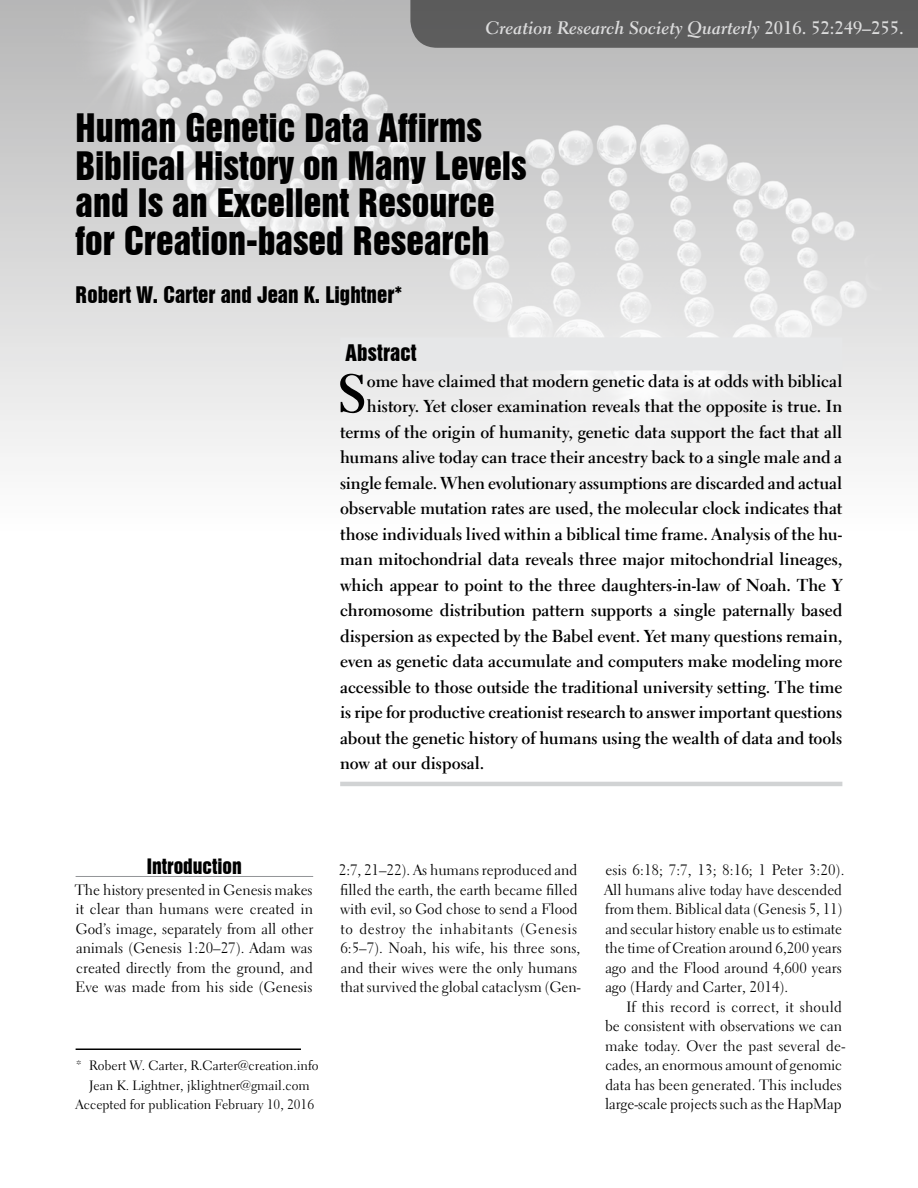
<style>
.page{position:relative;width:918px;height:1188px;background:#fff}
.page>*{position:absolute;margin:0;border:0;box-sizing:border-box;transform-origin:0 0}
.t1{font:700 53.55px "Electra LH";color:#000}
.t2{font:36px/37.5px "Swiss 921 BT Regular A";color:#000}
.t3{font:21px "Swiss 921 BT Regular A";color:#000}
.t4{font:19.5px "Swiss 921 BT Regular A";color:#000}
.t5{font:18px "Electra LH Bold Cursive";color:#fff}
.t6{font:700 17.25px "Electra LH";letter-spacing:-.005em;color:#000}
.t7{font:15px/19.5px "Electra LH";color:#000}
.t8{font:13.5px/19.5px "Electra LH";color:#000;text-align:center}
.s1{font-family:"Electra LH";font-weight:700}
</style>
<div class="page">
<img style="left:0;top:0;width:918px;height:463px">
<hr style="left:76px;top:876px;width:237px;height:1px;background:#939598">
<div style="left:410px;top:0;width:508px;height:48px;background:#5c5c5c"></div>
<div style="left:340px;top:337px;width:502px;height:33px;background:#e6e7e8"></div>
<hr style="left:340px;top:782px;width:502px;height:4px;background:#d1d3d4">
<hr style="left:76px;top:1048px;width:225px;height:2px;background:#000">
<p class="t5" style="left:486px;top:17px;width:420px">Creation Research Society Quarterly <span class="s1">2016. 52:249–255.</span></p>
<h2 class="t2" style="left:76px;top:109px;width:453px">Human Genetic Data Affirms<br>Biblical History on Many Levels and Is an Excellent Resource for Creation-based Research</h2>
<p class="t3" style="left:76px;top:281px;width:328px">Robert W. Carter and Jean K. Lightner*</p>
<p class="t3" style="left:346px;top:339px;width:73px">Abstract</p>
<h1 class="t1" style="left:337px;top:360px;width:31px">S</h1>
<p class="t6" style="left:367px;top:370px;width:477px">ome have claimed that modern genetic data is at odds with biblical</p>
<p class="t6" style="left:367px;top:396px;width:477px">history. Yet closer examination reveals that the opposite is true. In</p>
<p class="t6" style="left:340px;top:421px;width:504px">terms of the origin of humanity, genetic data support the fact that all</p>
<p class="t6" style="left:340px;top:446px;width:504px">humans alive today can trace their ancestry back to a single male and a</p>
<p class="t6" style="left:340px;top:472px;width:504px">single female. When evolutionary assumptions are discarded and actual</p>
<p class="t6" style="left:340px;top:497px;width:504px">observable mutation rates are used, the molecular clock indicates that</p>
<p class="t6" style="left:340px;top:523px;width:504px">those individuals lived within a biblical time frame. Analysis of the hu-</p>
<p class="t6" style="left:340px;top:548px;width:504px">man mitochondrial data reveals three major mitochondrial lineages,</p>
<p class="t6" style="left:340px;top:574px;width:504px">which appear to point to the three daughters-in-law of Noah. The Y</p>
<p class="t6" style="left:340px;top:599px;width:504px">chromosome distribution pattern supports a single paternally based</p>
<p class="t6" style="left:340px;top:625px;width:504px">dispersion as expected by the Babel event. Yet many questions remain,</p>
<p class="t6" style="left:340px;top:650px;width:504px">even as genetic data accumulate and computers make modeling more</p>
<p class="t6" style="left:340px;top:676px;width:504px">accessible to those outside the traditional university setting. The time</p>
<p class="t6" style="left:340px;top:701px;width:504px">is ripe for productive creationist research to answer important questions</p>
<p class="t6" style="left:340px;top:727px;width:504px">about the genetic history of humans using the wealth of data and tools</p>
<p class="t6" style="left:340px;top:752px;width:146px">now at our disposal.</p>
<p class="t4" style="left:147px;top:854px;width:97px">Introduction</p>
<p class="t7" style="left:75px;top:880px;width:240px;text-align:justify">The history presented in Genesis makes it clear than humans were created in God’s image, separately from all other animals (Genesis 1:20–27). Adam was created directly from the ground, and Eve was made from his side (Genesis</p>
<p class="t8" style="left:76px;top:1056px;width:244px">* Robert W. Carter, R.Carter@creation.info<br>Jean K. Lightner, jklightner@gmail.com<br>Accepted for publication February 10, 2016</p>
<p class="t7" style="left:339px;top:860px;width:243px">2:7, 21–22). As humans reproduced and filled the earth, the earth became filled with evil, so God chose to send a Flood to destroy the inhabitants (Genesis 6:5–7). Noah, his wife, his three sons, and their wives were the only humans that survived the global cataclysm (Gen-</p>
<p class="t7" style="left:604px;top:860px;width:242px">esis 6:18; 7:7, 13; 8:16; 1 Peter 3:20).<br>All humans alive today have descended from them. Biblical data (Genesis 5, 11) and secular history enable us to estimate the time of Creation around 6,200 years ago and the Flood around 4,600 years ago (Hardy and Carter, 2014).</p>
<p class="t7" style="left:605px;top:997px;width:242px;text-indent:21px">If this record is correct, it should be consistent with observations we can make today. Over the past several de&shy;cades, an enormous amount of genomic data has been generated. This includes large-scale projects such as the HapMap</p>
</div>
